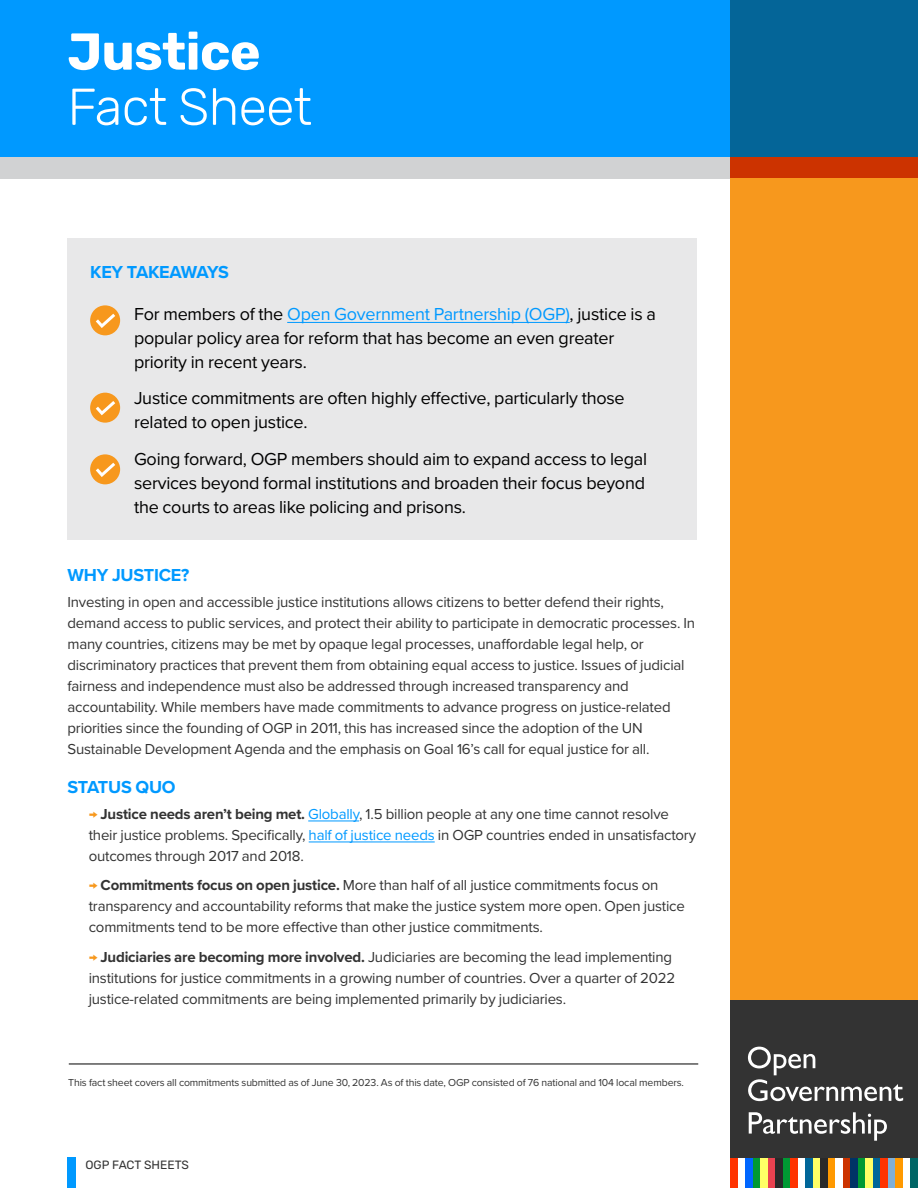
<style>
.page{position:relative;width:918px;height:1188px;background:#fff}
.page>*{position:absolute;margin:0;border:0;box-sizing:border-box;transform-origin:0 0}
.t1{font:300 51.75px "Rubik";letter-spacing:-.015em;color:#fff}
.t2{font:700 51.75px "Rubik";letter-spacing:-.01em;color:#fff}
.t3{font:18px/24px "Proxima Nova";letter-spacing:-.015em;color:#000}
.t4{font:700 18px "Proxima Nova";letter-spacing:-.015em;color:#09f}
.t5{font:15px/21px "Proxima Nova";letter-spacing:-.015em;color:#333}
.t6{font:12px "Rubik";color:#333}
.t7{font:10.5px "Proxima Nova";letter-spacing:-.015em;color:#333}
.s1{color:#09f}
.s2{font-weight:700;color:#f7981d}
.s3{font-weight:700}
</style>
<div class="page">
<div style="left:68px;top:1157px;width:8px;height:31px;background:#09f"></div>
<div style="left:68px;top:238px;width:629px;height:302px;background:#e8e8e9"></div>
<div style="left:0;top:0;width:731px;height:157px;background:#09f"></div>
<div style="left:731px;top:0;width:187px;height:157px;background:#046598"></div>
<div style="left:0;top:157px;width:731px;height:22px;background:#d1d2d3"></div>
<div style="left:731px;top:157px;width:187px;height:22px;background:#c30"></div>
<hr style="left:308px;top:821px;width:51px;height:1px;background:#09f">
<hr style="left:309px;top:842px;width:126px;height:1px;background:#09f">
<div style="left:730px;top:1000px;width:188px;height:188px;background:#333"></div>
<div style="left:730px;top:1158px;width:8px;height:30px;background:#f30"></div>
<div style="left:738px;top:1158px;width:8px;height:30px;background:#fff"></div>
<div style="left:746px;top:1158px;width:7px;height:30px;background:#06f"></div>
<div style="left:753px;top:1158px;width:8px;height:30px;background:#093"></div>
<div style="left:761px;top:1158px;width:7px;height:30px;background:#ff6"></div>
<div style="left:768px;top:1158px;width:8px;height:30px;background:#e94250"></div>
<div style="left:776px;top:1158px;width:7px;height:30px;background:#292929"></div>
<div style="left:783px;top:1158px;width:8px;height:30px;background:#093"></div>
<div style="left:791px;top:1158px;width:7px;height:30px;background:#f30"></div>
<div style="left:798px;top:1158px;width:8px;height:30px;background:#fff"></div>
<div style="left:806px;top:1158px;width:7px;height:30px;background:#069"></div>
<div style="left:813px;top:1158px;width:8px;height:30px;background:#ff6"></div>
<div style="left:821px;top:1158px;width:7px;height:30px;background:#292929"></div>
<div style="left:828px;top:1158px;width:8px;height:30px;background:#f90"></div>
<div style="left:836px;top:1158px;width:7px;height:30px;background:#fff"></div>
<div style="left:843px;top:1158px;width:8px;height:30px;background:#c30"></div>
<div style="left:851px;top:1158px;width:7px;height:30px;background:#036"></div>
<div style="left:858px;top:1158px;width:8px;height:30px;background:#093"></div>
<div style="left:866px;top:1158px;width:7px;height:30px;background:#ff6"></div>
<div style="left:873px;top:1158px;width:8px;height:30px;background:#069"></div>
<div style="left:881px;top:1158px;width:7px;height:30px;background:#f30"></div>
<div style="left:888px;top:1158px;width:8px;height:30px;background:#7fafd6"></div>
<div style="left:896px;top:1158px;width:7px;height:30px;background:#f90"></div>
<div style="left:903px;top:1158px;width:8px;height:30px;background:#fff"></div>
<div style="left:911px;top:1158px;width:7px;height:30px;background:#066"></div>
<svg style="left:748px;top:1047px;width:155px;height:54px"></svg>
<svg style="left:749px;top:1112px;width:138px;height:29px"></svg>
<div style="left:731px;top:179px;width:187px;height:821px;background:#f7981d"></div>
<hr style="left:287px;top:322px;width:283px;height:1px;background:#09f">
<div style="left:90px;top:305px;width:30px;height:30px;background:#f7981d;border-radius:50%"></div>
<svg style="left:93px;top:311px;width:26px;height:19px"></svg>
<div style="left:90px;top:393px;width:30px;height:30px;background:#f7981d;border-radius:50%"></div>
<svg style="left:93px;top:398px;width:26px;height:19px"></svg>
<div style="left:90px;top:454px;width:30px;height:30px;background:#f7981d;border-radius:50%"></div>
<svg style="left:93px;top:460px;width:26px;height:19px"></svg>
<hr style="left:69px;top:1064px;width:629px;height:1px;background:#000">
<h1 class="t2" style="left:68px;top:22px;width:195px">Justice</h1>
<h1 class="t1" style="left:68px;top:78px;width:246px">Fact Sheet</h1>
<p class="t4" style="left:90px;top:258px;width:140px">KEY TAKEAWAYS</p>
<p class="t3" style="left:134px;top:301px;width:523px">For members of the <span class="s1">Open Government Partnership (OGP)</span>, justice is a popular policy area for reform that has become an even greater priority in recent years.</p>
<p class="t3" style="left:134px;top:386px;width:492px">Justice commitments are often highly effective, particularly those related to open justice.</p>
<p class="t3" style="left:134px;top:446px;width:515px;text-align:justify">Going forward, OGP members should aim to expand access to legal services beyond formal institutions and broaden their focus beyond the courts to areas like policing and prisons.</p>
<p class="t4" style="left:68px;top:562px;width:123px">WHY JUSTICE?</p>
<p class="t5" style="left:68px;top:590px;width:629px">Investing in open and accessible justice institutions allows citizens to better defend their rights, demand access to public services, and protect their ability to participate in democratic processes. In many countries, citizens may be met by opaque legal processes, unaffordable legal help, or discriminatory practices that prevent them from obtaining equal access to justice. Issues of judicial fairness and independence must also be addressed through increased transparency and accountability. While members have made commitments to advance progress on justice-related priorities since the founding of OGP in 2011, this has increased since the adoption of the UN Sustainable Development Agenda and the emphasis on Goal 16’s call for equal justice for all.</p>
<p class="t4" style="left:68px;top:774px;width:110px">STATUS QUO</p>
<p class="t5" style="left:89px;top:802px;width:609px"><span class="s2">→</span> <span class="s3">Justice needs aren’t being met.</span> <span class="s1">Globally</span>, 1.5 billion people at any one time cannot resolve their justice problems. Specifically, <span class="s1">half of justice needs</span> in OGP countries ended in unsatisfactory outcomes through 2017 and 2018.</p>
<p class="t5" style="left:89px;top:874px;width:598px"><span class="s2">→</span> <span class="s3">Commitments focus on open justice.</span> More than half of all justice commitments focus on transparency and accountability reforms that make the justice system more open. Open justice commitments tend to be more effective than other justice commitments.</p>
<p class="t5" style="left:89px;top:945px;width:588px"><span class="s2">→</span> <span class="s3">Judiciaries are becoming more involved.</span> Judiciaries are becoming the lead implementing institutions for justice commitments in a growing number of countries. Over a quarter of 2022 justice-related commitments are being implemented primarily by judiciaries.</p>
<p class="t7" style="left:68px;top:1074px;width:617px">This fact sheet covers all commitments submitted as of June 30, 2023. As of this date, OGP consisted of 76 national and 104 local members.</p>
<p class="t6" style="left:86px;top:1158px;width:105px">OGP FACT SHEETS</p>
</div>
